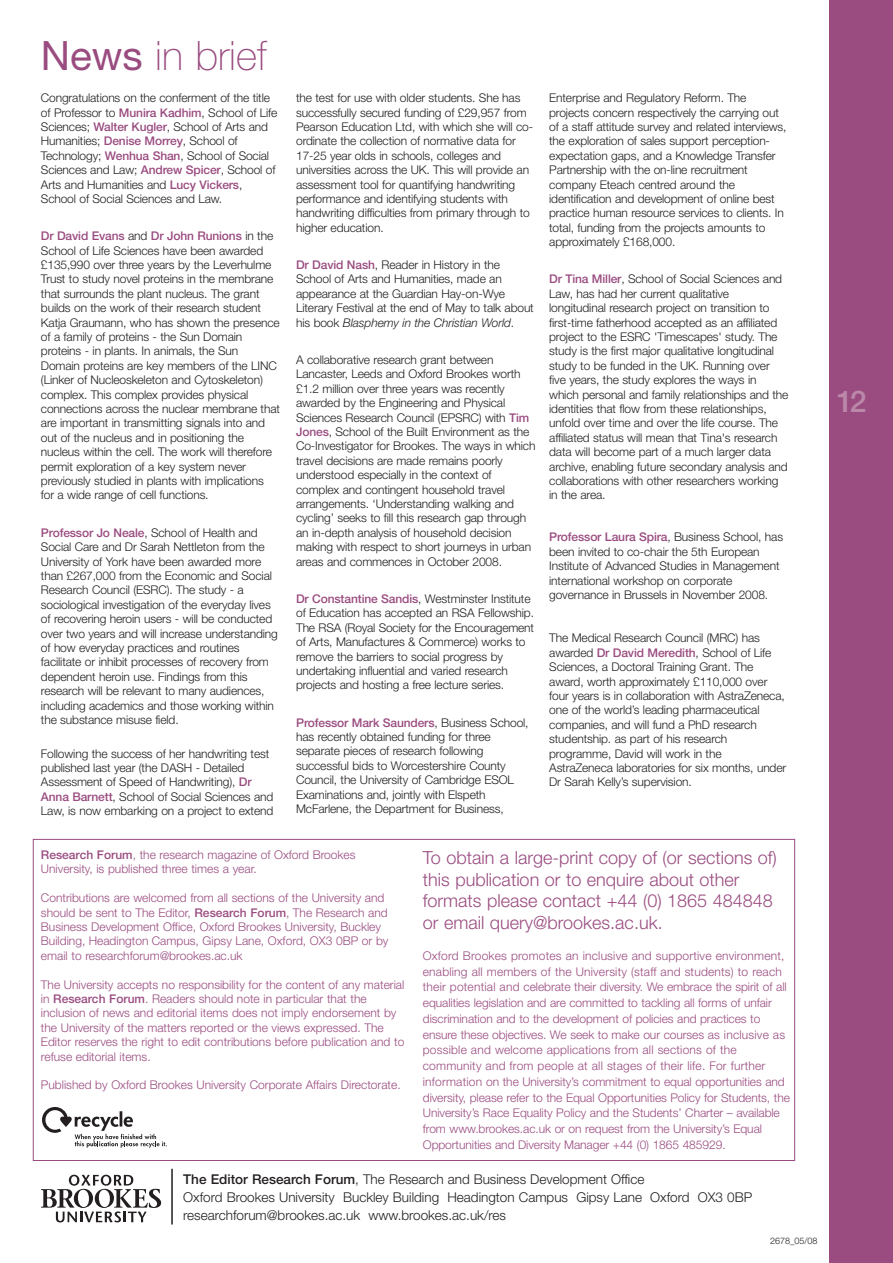
<style>
.page{position:relative;width:893px;height:1263px;background:#fff}
.page>*{position:absolute;margin:0;border:0;box-sizing:border-box;transform-origin:0 0}
.t1{font:100 40.5px "Helvetica Neue";color:#9a4c80}
.t2{font:500 30px "Helvetica Neue";color:#ba88a9}
.t3{font:300 18px/21.6px "Helvetica Neue";color:#9a4c80}
.t4{font:300 13.5px/18px "Helvetica Neue";color:#231f20}
.t5{font:300 12px/14.4px "Helvetica Neue";letter-spacing:-.01em;color:#231f20}
.t6{font:300 12px/15.8px "Helvetica Neue";color:#9a4c80}
.t7{font:300 9px "Helvetica Neue";color:#231f20}
.s1{font-weight:400}
.s2{font-weight:500;color:#9a4c80}
.s3{font-style:italic}
.s4{font-weight:500}
</style>
<div class="page">
<div style="left:829px;top:0;width:63px;height:1263px;background:#9a4c80"></div>
<svg style="left:41px;top:1175px;width:120px;height:47px"></svg>
<svg style="left:42px;top:1107px;width:125px;height:41px"></svg>
<hr style="left:171px;top:1169px;width:2px;height:56px;background:#231f20">
<h1 class="t1" style="left:41px;top:41px;width:227px"><span class="s1">News</span> in brief</h1>
<p class="t5" style="left:41px;top:92px;width:238px">Congratulations on the conferment of the title of Professor to <span class="s2">Munira Kadhim</span>, School of Life Sciences; <span class="s2">Walter Kugler</span>, School of Arts and Humanities; <span class="s2">Denise Morrey</span>, School of Technology; <span class="s2">Wenhua Shan</span>, School of Social Sciences and Law; <span class="s2">Andrew Spicer</span>, School of Arts and Humanities and <span class="s2">Lucy Vickers</span>, School of Social Sciences and Law.</p>
<p class="t5" style="left:41px;top:230px;width:241px"><span class="s2">Dr David Evans</span> and <span class="s2">Dr John Runions</span> in the School of Life Sciences have been awarded £135,990 over three years by the Leverhulme Trust to study novel proteins in the membrane that surrounds the plant nucleus. The grant builds on the work of their research student Katja Graumann, who has shown the presence of a family of proteins - the Sun Domain proteins - in plants. In animals, the Sun Domain proteins are key members of the LINC (Linker of Nucleoskeleton and Cytoskeleton) complex. This complex provides physical connections across the nuclear membrane that are important in transmitting signals into and out of the nucleus and in positioning the nucleus within the cell. The work will therefore permit exploration of a key system never previously studied in plants with implications for a wide range of cell functions.</p>
<p class="t5" style="left:41px;top:526px;width:238px"><span class="s2">Professor Jo Neale</span>, School of Health and Social Care and Dr Sarah Nettleton from the University of York have been awarded more than £267,000 from the Economic and Social Research Council (ESRC). The study - a sociological investigation of the everyday lives of recovering heroin users - will be conducted over two years and will increase understanding of how everyday practices and routines facilitate or inhibit processes of recovery from dependent heroin use. Findings from this research will be relevant to many audiences, including academics and those working within the substance misuse field.</p>
<p class="t5" style="left:41px;top:747px;width:234px">Following the success of her handwriting test published last year (the DASH - Detailed Assessment of Speed of Handwriting), <span class="s2">Dr Anna Barnett</span>, School of Social Sciences and Law, is now embarking on a project to extend</p>
<p class="t5" style="left:296px;top:92px;width:238px">the test for use with older students. She has successfully secured funding of £29,957 from Pearson Education Ltd, with which she will co&shy;ordinate the collection of normative data for 17-25 year olds in schools, colleges and universities across the UK. This will provide an assessment tool for quantifying handwriting performance and identifying students with handwriting difficulties from primary through to higher education.</p>
<p class="t5" style="left:296px;top:259px;width:239px"><span class="s2">Dr David Nash</span>, Reader in History in the School of Arts and Humanities, made an appearance at the Guardian Hay-on-Wye Literary Festival at the end of May to talk about his book <span class="s3">Blasphemy in the Christian World</span>.</p>
<p class="t5" style="left:296px;top:354px;width:241px">A collaborative research grant between Lancaster, Leeds and Oxford Brookes worth £1.2 million over three years was recently awarded by the Engineering and Physical Sciences Research Council (EPSRC) with <span class="s2">Tim Jones</span>, School of the Built Environment as the Co-Investigator for Brookes. The ways in which travel decisions are made remains poorly understood especially in the context of complex and contingent household travel arrangements. ‘Understanding walking and cycling’ seeks to fill this research gap through an in-depth analysis of household decision making with respect to short journeys in urban areas and commences in October 2008.</p>
<p class="t5" style="left:296px;top:593px;width:239px"><span class="s2">Dr Constantine Sandis</span>, Westminster Institute of Education has accepted an RSA Fellowship.<br>The RSA (Royal Society for the Encouragement of Arts, Manufactures &amp; Commerce) works to remove the barriers to social progress by undertaking influential and varied research projects and hosting a free lecture series.</p>
<p class="t5" style="left:296px;top:716px;width:234px"><span class="s2">Professor Mark Saunders</span>, Business School, has recently obtained funding for three separate pieces of research following successful bids to Worcestershire County Council, the University of Cambridge ESOL Examinations and, jointly with Elspeth McFarlene, the Department for Business,</p>
<p class="t5" style="left:549px;top:92px;width:239px">Enterprise and Regulatory Reform. The projects concern respectively the carrying out of a staff attitude survey and related interviews, the exploration of sales support perception&shy;expectation gaps, and a Knowledge Transfer Partnership with the on-line recruitment company Eteach centred around the identification and development of online best practice human resource services to clients. In total, funding from the projects amounts to approximately £168,000.</p>
<p class="t5" style="left:549px;top:273px;width:241px"><span class="s2">Dr Tina Miller</span>, School of Social Sciences and Law, has had her current qualitative longitudinal research project on transition to first-time fatherhood accepted as an affiliated project to the ESRC 'Timescapes' study. The study is the first major qualitative longitudinal study to be funded in the UK. Running over five years, the study explores the ways in which personal and family relationships and the identities that flow from these relationships, unfold over time and over the life course. The affiliated status will mean that Tina's research data will become part of a much larger data archive, enabling future secondary analysis and collaborations with other researchers working in the area.</p>
<p class="t5" style="left:549px;top:531px;width:235px"><span class="s2">Professor Laura Spira</span>, Business School, has been invited to co-chair the 5th European Institute of Advanced Studies in Management international workshop on corporate governance in Brussels in November 2008.</p>
<p class="t5" style="left:549px;top:632px;width:238px">The Medical Research Council (MRC) has awarded <span class="s2">Dr David Meredith</span>, School of Life Sciences, a Doctoral Training Grant. The award, worth approximately £110,000 over four years is in collaboration with AstraZeneca, one of the world’s leading pharmaceutical companies, and will fund a PhD research studentship. as part of his research programme, David will work in the AstraZeneca laboratories for six months, under Dr Sarah Kelly’s supervision.</p>
<p class="t6" style="left:41px;top:849px;width:316px;line-height:14.4px"><span class="s4">Research Forum</span>, the research magazine of Oxford Brookes<br>University, is published three times a year.</p>
<p class="t6" style="left:41px;top:892px;width:349px;line-height:14.4px">Contributions are welcomed from all sections of the University and should be sent to The Editor, <span class="s4">Research Forum</span>, The Research and Business Development Office, Oxford Brookes University, Buckley Building, Headington Campus, Gipsy Lane, Oxford, OX3 0BP or by email to researchforum@brookes.ac.uk</p>
<p class="t6" style="left:41px;top:978px;width:365px;line-height:14.4px">The University accepts no responsibility for the content of any material in <span class="s4">Research Forum</span>. Readers should note in particular that the inclusion of news and editorial items does not imply endorsement by the University of the matters reported or the views expressed. The Editor reserves the right to edit contributions before publication and to refuse editorial items.</p>
<p class="t6" style="left:41px;top:1078px;width:361px">Published by Oxford Brookes University Corporate Affairs Directorate.</p>
<h3 class="t3" style="left:423px;top:849px;width:356px">To obtain a large-print copy of (or sections of) this publication or to enquire about other formats please contact +44 (0) 1865 484848 or email query@brookes.ac.uk.</h3>
<p class="t6" style="left:423px;top:949px;width:369px">Oxford Brookes promotes an inclusive and supportive environment, enabling all members of the University (staff and students) to reach their potential and celebrate their diversity. We embrace the spirit of all equalities legislation and are committed to tackling all forms of unfair discrimination and to the development of policies and practices to ensure these objectives. We seek to make our courses as inclusive as possible and welcome applications from all sections of the community and from people at all stages of their life. For further information on the University’s commitment to equal opportunities and diversity, please refer to the Equal Opportunities Policy for Students, the University’s Race Equality Policy and the Students’ Charter – available from www.brookes.ac.uk or on request from the University’s Equal Opportunities and Diversity Manager +44 (0) 1865 485929.</p>
<p class="t4" style="left:183px;top:1172px;width:570px"><span class="s4">The Editor Research Forum</span>, The Research and Business Development Office<br>Oxford Brookes University Buckley Building Headington Campus Gipsy Lane Oxford OX3 0BP researchforum@brookes.ac.uk www.brookes.ac.uk/res</p>
<p class="t7" style="left:770px;top:1238px;width:49px">2678_05/08</p>
<h2 class="t2" style="left:836px;top:390px;width:32px">12</h2>
</div>
